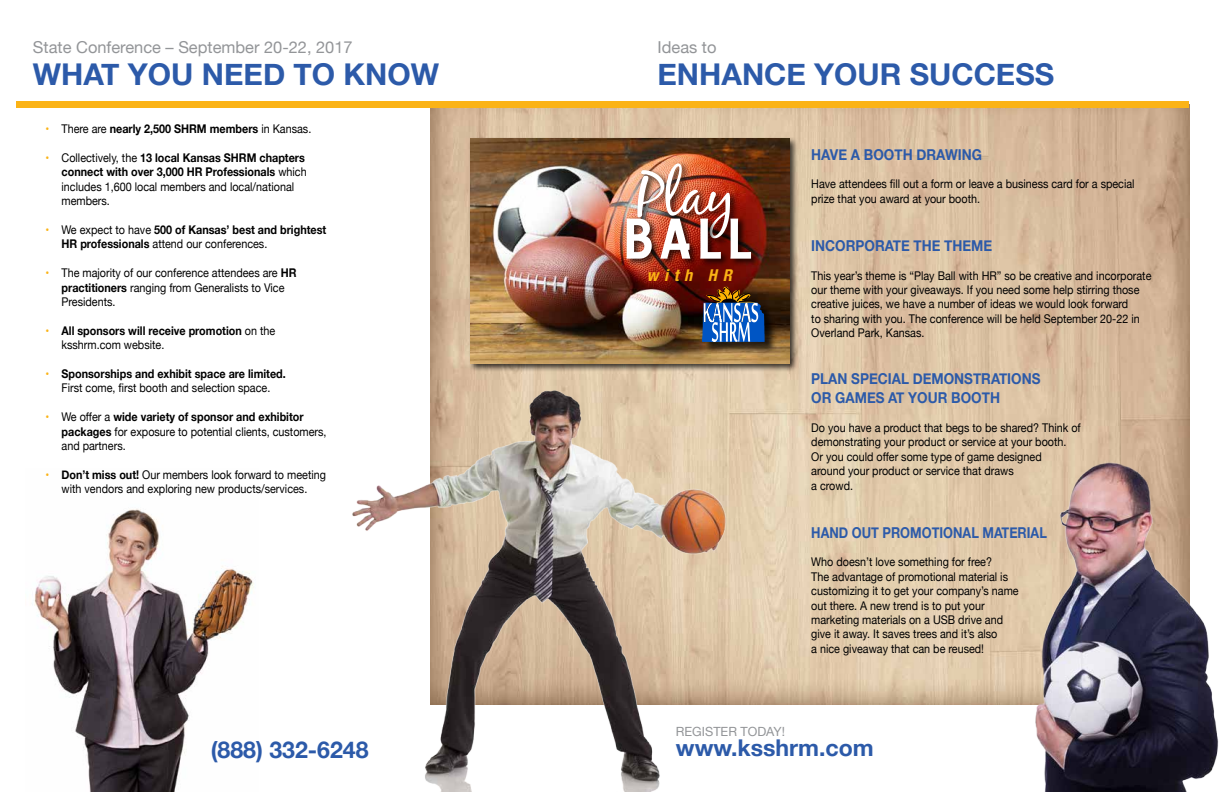
<style>
.page{position:relative;width:1224px;height:792px;background:#fff}
.page>*{position:absolute;margin:0;border:0;box-sizing:border-box;transform-origin:0 0}
.t1{font:60.1px "Black Jack";color:#fff}
.t2{font:60.1px "Collegiate";color:#fff}
.t3{font:700 30px "Helvetica Neue";color:#2c5aa9}
.t4{font:700 23.1px "Helvetica Neue";color:#2c5aa9}
.t5{font:16.4px "Helvetica Neue";color:#939598}
.t6{font:italic 700 condensed 16.4px "Helvetica Neue";letter-spacing:.35em;color:#fbb316}
.t7{font:700 15px/19.2px "Helvetica Neue";color:#2c5aa9;scale:.9 1}
.t8{font:700 15px "Helvetica Neue";color:#2c5aa9;scale:.85 1}
.t9{font:12.6px "Helvetica Neue";color:#939598}
.t10{font:12px/14.4px "Helvetica Neue";color:#000;scale:.9 1}
.t11{font:700 12px/14.4px "Helvetica Neue";color:#000;scale:.9 1}
.s1{font-weight:400;color:#fbb316}
.s2{font-weight:400}
.s3{color:#fbb316}
.s4{font-weight:700}
</style>
<div class="page">
<img style="left:430px;top:105px;width:760px;height:600px">
<img style="left:32px;top:509px;width:222px;height:283px">
<div style="left:16px;top:102px;width:1173px;height:6px;background:#fbb316"></div>
<div style="left:468px;top:137px;width:330px;height:236px;background:#000;opacity:.75"></div>
<img style="left:470px;top:139px;width:319px;height:225px">
<div style="left:704px;top:288px;width:73px;height:67px;background:#000;opacity:.75"></div>
<svg style="left:702px;top:286px;width:63px;height:56px"></svg>
<div style="left:635px;top:162px;width:104px;height:85px;background:#000;opacity:.75"></div>
<div style="left:625px;top:216px;width:135px;height:52px;background:#000;opacity:.75"></div>
<img style="left:1002px;top:457px;width:217px;height:335px">
<img style="left:352px;top:352px;width:380px;height:440px">
<h3 class="t5" style="left:33px;top:35px;width:321px">State Conference – September 20-22, 2017</h3>
<h2 class="t3" style="left:33px;top:51px;width:408px">WHAT YOU NEED TO KNOW</h2>
<p class="t11" style="left:46px;top:122px;width:297px"><span class="s1">•</span> <span class="s2">There are</span> nearly 2,500 SHRM members <span class="s2">in Kansas.</span></p>
<p class="t10" style="left:62px;top:151px;width:274px;text-indent:-16px"><span class="s3">•</span> Collectively, the <span class="s4">13 local Kansas SHRM chapters connect with over 3,000 HR Professionals</span> which includes 1,600 local members and local/national members.</p>
<p class="t11" style="left:62px;top:223px;width:296px;text-indent:-16px"><span class="s1">•</span> <span class="s2">We expect to have</span> 500 of Kansas’ best and brightest<br>HR professionals <span class="s2">attend our conferences.</span></p>
<p class="t10" style="left:62px;top:266px;width:263px;text-indent:-16px"><span class="s3">•</span> The majority of our conference attendees are <span class="s4">HR practitioners</span> ranging from Generalists to Vice<br>Presidents.</p>
<p class="t11" style="left:62px;top:324px;width:239px;text-indent:-16px"><span class="s1">•</span> All sponsors will receive promotion <span class="s2">on the ksshrm.com website.</span></p>
<p class="t11" style="left:46px;top:367px;width:269px;text-align:center"><span class="s1">•</span> Sponsorships and exhibit space are limited.<br><span class="s2">First come, first booth and selection space.</span></p>
<p class="t10" style="left:62px;top:410px;width:296px;text-indent:-16px"><span class="s3">•</span> We offer a <span class="s4">wide variety of sponsor and exhibitor packages</span> for exposure to potential clients, customers, and partners.</p>
<p class="t10" style="left:46px;top:468px;width:313px;text-align:center"><span class="s3">•</span> <span class="s4">Don’t miss out!</span> Our members look forward to meeting with vendors and exploring new products/services.</p>
<h3 class="t5" style="left:658px;top:35px;width:61px">Ideas to</h3>
<h2 class="t3" style="left:658px;top:50px;width:398px">ENHANCE YOUR SUCCESS</h2>
<h1 class="t1" style="left:637px;top:157px;width:99px">Play</h1>
<h1 class="t2" style="left:623px;top:203px;width:130px">BALL</h1>
<h3 class="t6" style="left:647px;top:265px;width:87px">with HR</h3>
<p class="t7" style="left:811px;top:145px;width:191px">HAVE A BOOTH DRAWING</p>
<p class="t10" style="left:811px;top:178px;width:361px">Have attendees fill out a form or leave a business card for a special prize that you award at your booth.</p>
<p class="t7" style="left:811px;top:236px;width:203px">INCORPORATE THE THEME</p>
<p class="t10" style="left:811px;top:269px;width:380px">This year’s theme is “Play Ball with HR” so be creative and incorporate our theme with your giveaways. If you need some help stirring those creative juices, we have a number of ideas we would look forward<br>to sharing with you. The conference will be held September 20-22 in Overland Park, Kansas.</p>
<p class="t7" style="left:811px;top:369px;width:256px">PLAN SPECIAL DEMONSTRATIONS<br>OR GAMES AT YOUR BOOTH</p>
<p class="t10" style="left:811px;top:421px;width:301px">Do you have a product that begs to be shared? Think of demonstrating your product or service at your booth.<br>Or you could offer some type of game designed<br>around your product or service that draws<br>a crowd.</p>
<p class="t8" style="left:811px;top:520px;width:279px">HAND OUT PROMOTIONAL MATERIAL</p>
<p class="t10" style="left:811px;top:556px;width:232px">Who doesn’t love something for free?<br>The advantage of promotional material is customizing it to get your company’s name out there. A new trend is to put your marketing materials on a USB drive and give it away. It saves trees and it’s also<br>a nice giveaway that can be reused!</p>
<p class="t9" style="left:676px;top:722px;width:111px">REGISTER TODAY!</p>
<h3 class="t4" style="left:211px;top:732px;width:159px">(888) 332-6248</h3>
<h3 class="t4" style="left:676px;top:730px;width:199px">www.ksshrm.com</h3>
</div>
